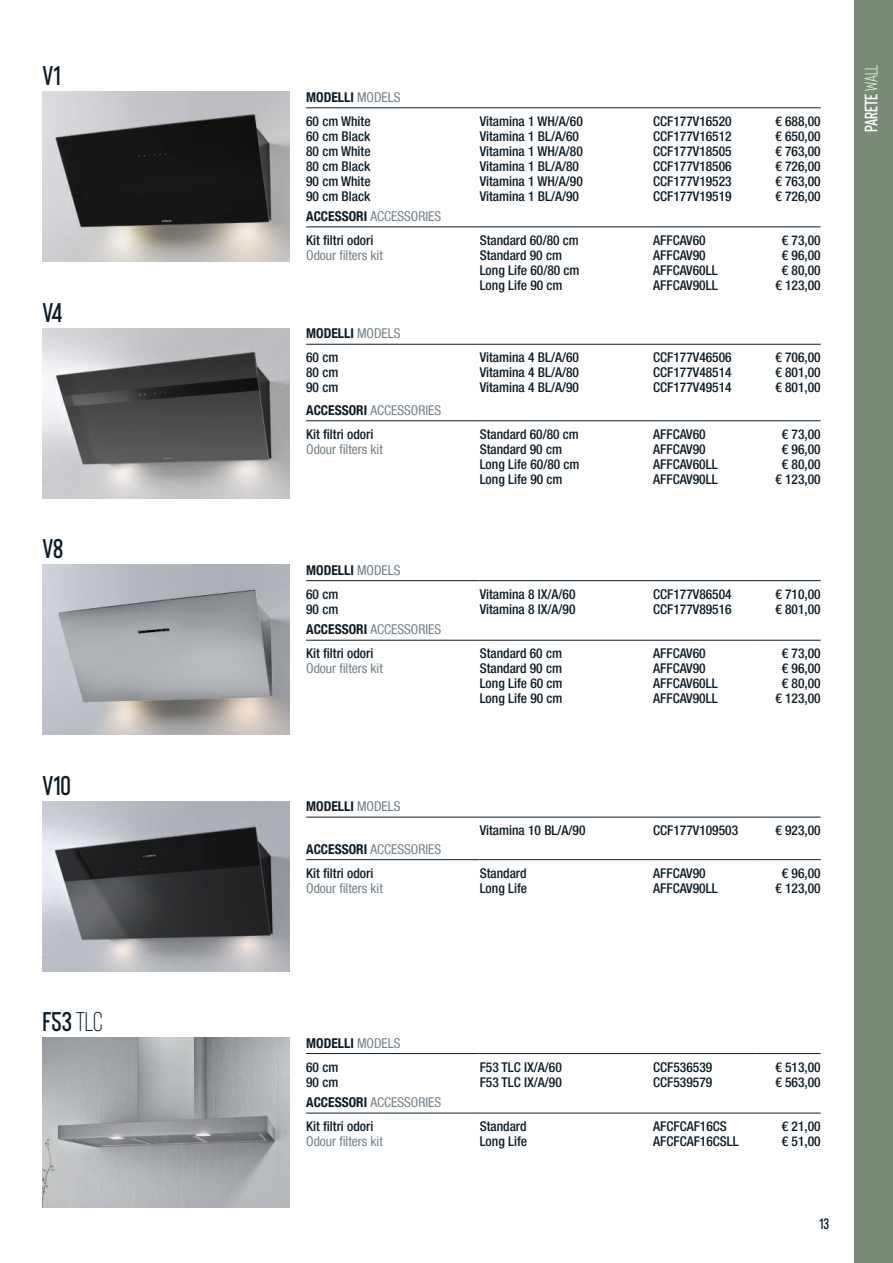
<style>
.page{position:relative;width:893px;height:1263px;background:#fff}
.page>*{position:absolute;margin:0;border:0;box-sizing:border-box;transform-origin:0 0}
.t1{font:600 27px "Bison";color:#0d1d28}
.t2{font:600 18px "Bison";color:#fff}
.t3{font:600 15px "Bison";color:#0d1d28}
.t4{font:500 condensed 13.5px/15px "Helvetica Neue LT Com";color:#0d1d28}
.t5{font:condensed 13.5px "Helvetica Neue LT Com";color:#727f87}
.t6{font:700 condensed 13.5px/24.2px "Helvetica Neue LT Com";color:#0d1d28}
.s1{font-weight:400}
.s2{font-weight:700}
.s3{font-weight:400;color:#727f87}
.s4{font-weight:500}
</style>
<div class="page">
<img style="left:43px;top:92px;width:246px;height:170px">
<hr style="left:306px;top:107px;width:174px;height:1px;background:#0d1d28">
<hr style="left:480px;top:107px;width:173px;height:1px;background:#0d1d28">
<hr style="left:653px;top:107px;width:102px;height:1px;background:#0d1d28">
<hr style="left:755px;top:107px;width:66px;height:1px;background:#0d1d28">
<hr style="left:306px;top:226px;width:174px;height:1px;background:#0d1d28">
<hr style="left:480px;top:226px;width:173px;height:1px;background:#0d1d28">
<hr style="left:653px;top:226px;width:102px;height:1px;background:#0d1d28">
<hr style="left:755px;top:226px;width:66px;height:1px;background:#0d1d28">
<img style="left:43px;top:328px;width:246px;height:170px">
<img style="left:43px;top:565px;width:246px;height:170px">
<img style="left:43px;top:801px;width:246px;height:170px">
<img style="left:43px;top:1037px;width:246px;height:171px">
<hr style="left:306px;top:344px;width:174px;height:1px;background:#0d1d28">
<hr style="left:480px;top:344px;width:173px;height:1px;background:#0d1d28">
<hr style="left:653px;top:344px;width:102px;height:1px;background:#0d1d28">
<hr style="left:755px;top:344px;width:66px;height:1px;background:#0d1d28">
<hr style="left:306px;top:420px;width:174px;height:1px;background:#0d1d28">
<hr style="left:480px;top:420px;width:173px;height:1px;background:#0d1d28">
<hr style="left:653px;top:420px;width:102px;height:1px;background:#0d1d28">
<hr style="left:755px;top:420px;width:66px;height:1px;background:#0d1d28">
<hr style="left:306px;top:580px;width:174px;height:1px;background:#0d1d28">
<hr style="left:480px;top:580px;width:173px;height:1px;background:#0d1d28">
<hr style="left:653px;top:580px;width:102px;height:1px;background:#0d1d28">
<hr style="left:755px;top:580px;width:66px;height:1px;background:#0d1d28">
<hr style="left:306px;top:640px;width:174px;height:1px;background:#0d1d28">
<hr style="left:480px;top:640px;width:173px;height:1px;background:#0d1d28">
<hr style="left:653px;top:640px;width:102px;height:1px;background:#0d1d28">
<hr style="left:755px;top:640px;width:66px;height:1px;background:#0d1d28">
<hr style="left:306px;top:817px;width:174px;height:1px;background:#0d1d28">
<hr style="left:480px;top:817px;width:173px;height:1px;background:#0d1d28">
<hr style="left:653px;top:817px;width:102px;height:1px;background:#0d1d28">
<hr style="left:755px;top:817px;width:66px;height:1px;background:#0d1d28">
<hr style="left:306px;top:859px;width:174px;height:1px;background:#0d1d28">
<hr style="left:480px;top:859px;width:173px;height:1px;background:#0d1d28">
<hr style="left:653px;top:859px;width:102px;height:1px;background:#0d1d28">
<hr style="left:755px;top:859px;width:66px;height:1px;background:#0d1d28">
<hr style="left:306px;top:1053px;width:174px;height:1px;background:#0d1d28">
<hr style="left:480px;top:1053px;width:173px;height:1px;background:#0d1d28">
<hr style="left:653px;top:1053px;width:102px;height:1px;background:#0d1d28">
<hr style="left:755px;top:1053px;width:66px;height:1px;background:#0d1d28">
<hr style="left:306px;top:1113px;width:174px;height:1px;background:#0d1d28">
<hr style="left:480px;top:1113px;width:173px;height:1px;background:#0d1d28">
<hr style="left:653px;top:1113px;width:102px;height:1px;background:#0d1d28">
<hr style="left:755px;top:1113px;width:66px;height:1px;background:#0d1d28">
<div style="left:855px;top:0;width:38px;height:1263px;background:#798b76"></div>
<h1 class="t1" style="left:43px;top:62px;width:19px">V1</h1>
<h1 class="t1" style="left:43px;top:298px;width:22px">V4</h1>
<h1 class="t1" style="left:43px;top:535px;width:22px">V8</h1>
<h1 class="t1" style="left:43px;top:771px;width:30px">V10</h1>
<h1 class="t1" style="left:43px;top:1008px;width:62px">F53 <span class="s1">tlc</span></h1>
<p class="t4" style="left:306px;top:85px;width:96px;line-height:24.2px"><span class="s2">MODELLI</span> <span class="s3">MODELS<br></span>60 cm White</p>
<p class="t4" style="left:306px;top:129px;width:66px;text-align:justify">60 cm Black 80 cm White 80 cm Black 90 cm White 90 cm Black</p>
<p class="t4" style="left:306px;top:204px;width:137px;line-height:24.2px"><span class="s2">ACCESSORI</span> <span class="s3">ACCESSORIES<br></span>Kit filtri odori</p>
<p class="t5" style="left:306px;top:247px;width:78px">Odour filters kit</p>
<p class="t6" style="left:306px;top:321px;width:96px">MODELLI <span class="s3">MODELS<br></span><span class="s4">60 cm</span></p>
<p class="t4" style="left:306px;top:365px;width:34px">80 cm<br>90 cm</p>
<p class="t4" style="left:306px;top:398px;width:137px;line-height:24.2px"><span class="s2">ACCESSORI</span> <span class="s3">ACCESSORIES<br></span>Kit filtri odori</p>
<p class="t5" style="left:306px;top:441px;width:78px">Odour filters kit</p>
<p class="t6" style="left:306px;top:558px;width:96px">MODELLI <span class="s3">MODELS<br></span><span class="s4">60 cm</span></p>
<p class="t4" style="left:306px;top:601px;width:34px">90 cm</p>
<p class="t4" style="left:306px;top:617px;width:137px;line-height:24.2px"><span class="s2">ACCESSORI</span> <span class="s3">ACCESSORIES<br></span>Kit filtri odori</p>
<p class="t5" style="left:306px;top:661px;width:78px">Odour filters kit</p>
<p class="t6" style="left:306px;top:794px;width:96px">MODELLI <span class="s3">MODELS</span></p>
<p class="t4" style="left:306px;top:837px;width:137px;line-height:24.2px"><span class="s2">ACCESSORI</span> <span class="s3">ACCESSORIES<br></span>Kit filtri odori</p>
<p class="t5" style="left:306px;top:880px;width:78px">Odour filters kit</p>
<p class="t4" style="left:480px;top:114px;width:105px">Vitamina 1 WH/A/60<br>Vitamina 1 BL/A/60<br>Vitamina 1 WH/A/80<br>Vitamina 1 BL/A/80<br>Vitamina 1 WH/A/90<br>Vitamina 1 BL/A/90</p>
<p class="t4" style="left:653px;top:114px;width:80px;text-align:justify">CCF177V16520<br>CCF177V16512<br>CCF177V18505<br>CCF177V18506<br>CCF177V19523<br>CCF177V19519</p>
<p class="t4" style="left:775px;top:114px;width:47px;text-align:justify">€ 688,00 € 650,00 € 763,00 € 726,00 € 763,00 € 726,00</p>
<p class="t4" style="left:480px;top:233px;width:101px">Standard 60/80 cm<br>Standard 90 cm<br>Long Life 60/80 cm<br>Long Life 90 cm</p>
<p class="t4" style="left:653px;top:233px;width:66px">AFFCAV60<br>AFFCAV90<br>AFFCAV60LL<br>AFFCAV90LL</p>
<p class="t4" style="left:775px;top:233px;width:47px;text-align:center">€ 73,00 € 96,00 € 80,00 € 123,00</p>
<p class="t4" style="left:480px;top:350px;width:101px;text-align:justify">Vitamina 4 BL/A/60<br>Vitamina 4 BL/A/80<br>Vitamina 4 BL/A/90</p>
<p class="t4" style="left:653px;top:350px;width:80px;text-align:justify">CCF177V46506<br>CCF177V48514<br>CCF177V49514</p>
<p class="t4" style="left:775px;top:350px;width:47px;text-align:justify">€ 706,00 € 801,00 € 801,00</p>
<p class="t4" style="left:480px;top:426px;width:101px">Standard 60/80 cm<br>Standard 90 cm<br>Long Life 60/80 cm<br>Long Life 90 cm</p>
<p class="t4" style="left:653px;top:426px;width:66px">AFFCAV60<br>AFFCAV90<br>AFFCAV60LL<br>AFFCAV90LL</p>
<p class="t4" style="left:775px;top:426px;width:47px;text-align:center">€ 73,00 € 96,00 € 80,00 € 123,00</p>
<p class="t4" style="left:480px;top:586px;width:97px">Vitamina 8 IX/A/60<br>Vitamina 8 IX/A/90</p>
<p class="t4" style="left:653px;top:586px;width:80px">CCF177V86504<br>CCF177V89516</p>
<p class="t4" style="left:775px;top:586px;width:47px">€ 710,00 € 801,00</p>
<p class="t4" style="left:480px;top:646px;width:84px;text-align:justify">Standard 60 cm Standard 90 cm Long Life 60 cm Long Life 90 cm</p>
<p class="t4" style="left:653px;top:646px;width:66px">AFFCAV60<br>AFFCAV90<br>AFFCAV60LL<br>AFFCAV90LL</p>
<p class="t4" style="left:775px;top:646px;width:47px;text-align:center">€ 73,00 € 96,00 € 80,00 € 123,00</p>
<p class="t4" style="left:480px;top:823px;width:107px">Vitamina 10 BL/A/90</p>
<p class="t4" style="left:653px;top:823px;width:87px">CCF177V109503</p>
<p class="t4" style="left:775px;top:823px;width:47px">€ 923,00</p>
<p class="t4" style="left:480px;top:865px;width:49px">Standard<br>Long Life</p>
<p class="t4" style="left:653px;top:865px;width:66px">AFFCAV90<br>AFFCAV90LL</p>
<p class="t4" style="left:775px;top:865px;width:47px;text-align:center">€ 96,00 € 123,00</p>
<h2 class="t2" style="left:862px;top:132px;width:70px;rotate:-90deg">PARETE <span class="s1">WALL</span></h2>
<p class="t6" style="left:306px;top:1031px;width:96px">MODELLI <span class="s3">MODELS<br></span><span class="s4">60 cm</span></p>
<p class="t4" style="left:306px;top:1074px;width:34px">90 cm</p>
<p class="t4" style="left:306px;top:1090px;width:137px;line-height:24.2px"><span class="s2">ACCESSORI</span> <span class="s3">ACCESSORIES<br></span>Kit filtri odori</p>
<p class="t5" style="left:306px;top:1133px;width:78px">Odour filters kit</p>
<p class="t4" style="left:480px;top:1059px;width:84px">F53 TLC IX/A/60<br>F53 TLC IX/A/90</p>
<p class="t4" style="left:653px;top:1059px;width:61px">CCF536539<br>CCF539579</p>
<p class="t4" style="left:775px;top:1059px;width:47px">€ 513,00 € 563,00</p>
<p class="t4" style="left:480px;top:1119px;width:49px">Standard<br>Long Life</p>
<p class="t4" style="left:653px;top:1119px;width:87px">AFCFCAF16CS<br>AFCFCAF16CSLL</p>
<p class="t4" style="left:782px;top:1119px;width:40px">€ 21,00 € 51,00</p>
<p class="t3" style="left:820px;top:1216px;width:11px">13</p>
</div>
